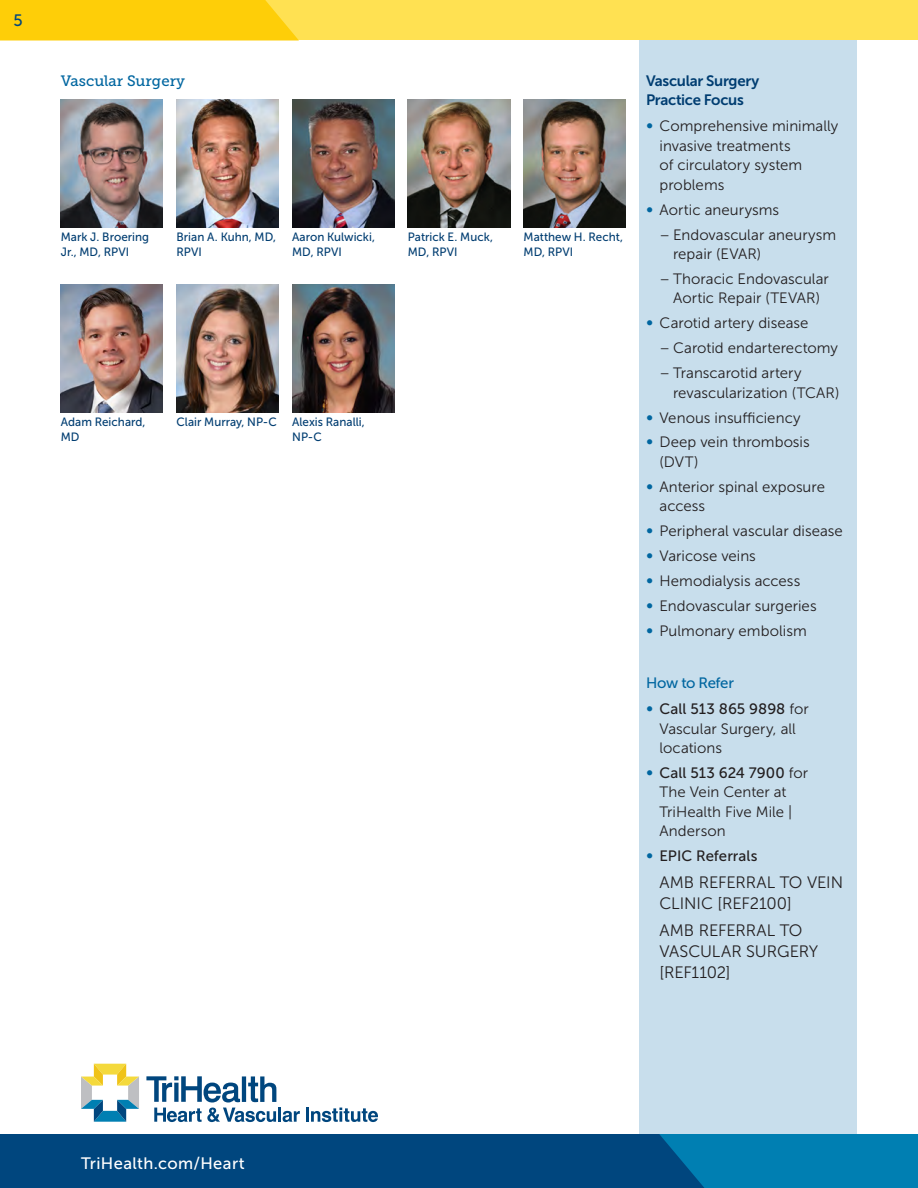
<style>
.page{position:relative;width:918px;height:1188px;background:#fff}
.page>*{position:absolute;margin:0;border:0;box-sizing:border-box;transform-origin:0 0}
.bt{font:16.5px/21px "Museo Sans 300";letter-spacing:-.005em;color:#231f20}
.t1{font:16.5px "Museo Sans 500";letter-spacing:.025em;color:#fff}
.t2{font:16.5px "Museo Sans 500";color:#00467e}
.t3{font:15px/19.5px "Museo Sans 300";color:#231f20}
.practice_focus{font:15px/19.5px "Museo Sans 700";letter-spacing:-.02em;color:#003d71}
.PHOTOS-specialty_subhead{font:15px "Museo Slab 500";color:#0066a0}
.t4{font:15px "Museo Sans 500";color:#231f20}
.subhead-12{font:15px "Museo Sans 500";letter-spacing:-.03em;color:#0066a0}
.CUTLINE-Name{font:12px/15px "Museo Sans 500";color:#003d71}
.s1{font-size:18px;color:#0066a0}
.s2{font-family:"Museo Sans 500"}
.s3{font-family:"Museo Sans 300";font-size:18px;color:#0066a0}
</style>
<div class="page">
<div style="left:0;top:1134px;width:918px;height:54px;background:#007fb2"></div>
<div style="left:0;top:1134px;width:704px;height:54px;background:#00467e"></div>
<div style="left:0;top:0;width:918px;height:40px;background:#ffe152"></div>
<div style="left:0;top:0;width:299px;height:40px;background:#fece08"></div>
<svg style="left:81px;top:1064px;width:58px;height:58px"></svg>
<hr style="left:278px;top:1108px;width:3px;height:14px;background:#00467e">
<svg style="left:283px;top:1111px;width:17px;height:11px"></svg>
<hr style="left:306px;top:1108px;width:3px;height:14px;background:#00467e">
<svg style="left:311px;top:1108px;width:67px;height:14px"></svg>
<svg style="left:146px;top:1076px;width:130px;height:46px"></svg>
<img style="left:408px;top:99px;width:102px;height:128px">
<img style="left:292px;top:99px;width:102px;height:128px">
<img style="left:176px;top:99px;width:103px;height:128px">
<img style="left:61px;top:99px;width:102px;height:128px">
<img style="left:524px;top:99px;width:102px;height:128px">
<img style="left:176px;top:284px;width:103px;height:128px">
<img style="left:61px;top:284px;width:102px;height:128px">
<img style="left:292px;top:284px;width:102px;height:128px">
<div style="left:639px;top:40px;width:218px;height:1094px;background:#c8deec"></div>
<p class="t2" style="left:14px;top:11px;width:11px">5</p>
<p class="PHOTOS-specialty_subhead" style="left:61px;top:72px;width:126px">Vascular Surgery</p>
<p class="CUTLINE-Name" style="left:61px;top:229px;width:90px">Mark J. Broering<br>Jr., MD, RPVI</p>
<p class="CUTLINE-Name" style="left:524px;top:229px;width:101px">Matthew H. Recht,<br>MD, RPVI</p>
<p class="CUTLINE-Name" style="left:176px;top:229px;width:101px">Brian A. Kuhn, MD,<br>RPVI</p>
<p class="CUTLINE-Name" style="left:292px;top:229px;width:84px">Aaron Kulwicki,<br>MD, RPVI</p>
<p class="CUTLINE-Name" style="left:408px;top:229px;width:87px">Patrick E. Muck,<br>MD, RPVI</p>
<p class="CUTLINE-Name" style="left:61px;top:414px;width:86px">Adam Reichard,</p>
<p class="CUTLINE-Name" style="left:176px;top:414px;width:102px">Clair Murray, NP- C</p>
<p class="CUTLINE-Name" style="left:61px;top:429px;width:20px">MD</p>
<p class="CUTLINE-Name" style="left:292px;top:414px;width:74px">Alexis Ranalli,<br>NP-C</p>
<p class="practice_focus" style="left:646px;top:71px;width:115px">Vascular Surgery<br>Practice Focus</p>
<p class="t3" style="left:660px;top:116px;width:180px;text-indent:-14px"><span class="s1">•</span> Comprehensive minimally invasive treatments<br>of circulatory system problems</p>
<p class="t3" style="left:646px;top:200px;width:135px"><span class="s1">•</span> Aortic aneurysms</p>
<p class="t3" style="left:673px;top:225px;width:165px;text-indent:-14px">– Endovascular aneurysm repair (EVAR)</p>
<p class="t3" style="left:660px;top:269px;width:171px;text-align:center">– Thoracic Endovascular<br>Aortic Repair (TEVAR)</p>
<p class="t3" style="left:646px;top:314px;width:164px"><span class="s1">•</span> Carotid artery disease</p>
<p class="t3" style="left:660px;top:338px;width:180px">– Carotid endarterectomy</p>
<p class="t3" style="left:673px;top:363px;width:168px;text-indent:-14px">– Transcarotid artery revascularization (TCAR)</p>
<p class="t3" style="left:646px;top:408px;width:156px"><span class="s1">•</span> Venous insufficiency</p>
<p class="t3" style="left:660px;top:433px;width:152px;text-indent:-14px"><span class="s1">•</span> Deep vein thrombosis (DVT)</p>
<p class="t3" style="left:660px;top:477px;width:167px;text-indent:-14px"><span class="s1">•</span> Anterior spinal exposure access</p>
<p class="t3" style="left:646px;top:521px;width:198px"><span class="s1">•</span> Peripheral vascular disease</p>
<p class="t3" style="left:646px;top:546px;width:111px"><span class="s1">•</span> Varicose veins</p>
<p class="t3" style="left:646px;top:571px;width:156px"><span class="s1">•</span> Hemodialysis access</p>
<p class="t3" style="left:646px;top:596px;width:172px"><span class="s1">•</span> Endovascular surgeries</p>
<p class="t3" style="left:646px;top:621px;width:162px"><span class="s1">•</span> Pulmonary embolism</p>
<p class="subhead-12" style="left:646px;top:674px;width:89px">How to Refer</p>
<p class="t3" style="left:660px;top:699px;width:151px;text-indent:-14px"><span class="s1">•</span> <span class="s2">Call 513 865 9898</span> for<br>Vascular Surgery, all locations</p>
<p class="t3" style="left:660px;top:763px;width:150px;text-indent:-14px"><span class="s1">•</span> <span class="s2">Call 513 624 7900</span> for<br>The Vein Center at<br>TriHealth Five Mile |<br>Anderson</p>
<p class="t4" style="left:646px;top:848px;width:113px"><span class="s3">•</span> EPIC Referrals</p>
<p class="bt" style="left:660px;top:872px;width:185px">AMB REFERRAL TO VEIN<br>CLINIC [REF2100]</p>
<p class="bt" style="left:660px;top:920px;width:160px">AMB REFERRAL TO<br>VASCULAR SURGERY [REF1102]</p>
<p class="t1" style="left:81px;top:1155px;width:165px">TriHealth.com/Heart</p>
</div>
